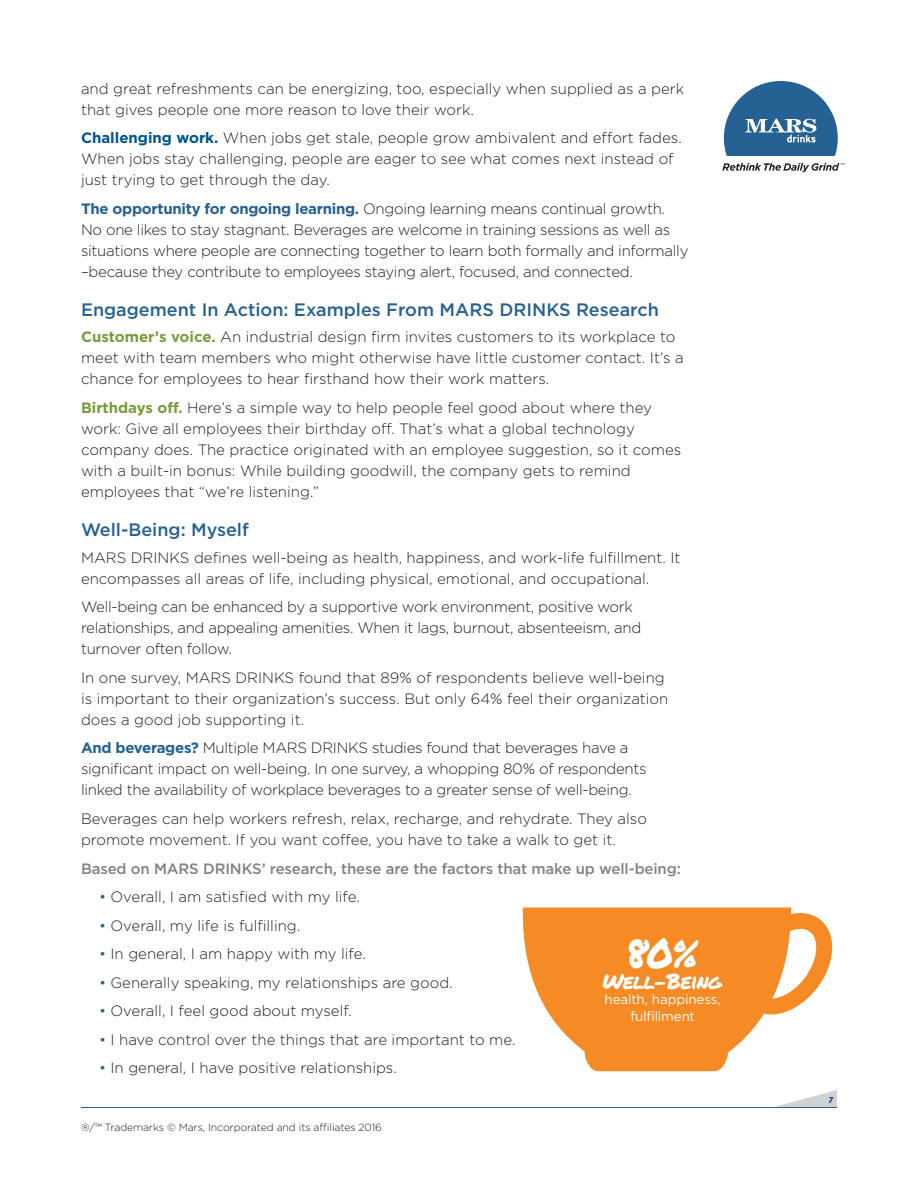
<style>
.page{position:relative;width:918px;height:1188px;background:#fff}
.page>*{position:absolute;margin:0;border:0;box-sizing:border-box;transform-origin:0 0}
.t1{font:39.45px "Permanent Marker";color:#fff}
.t2{font:21.15px "Permanent Marker";letter-spacing:-.03em;color:#fff}
.t3{font:500 18px "Gotham";color:#266194}
.t4{font:300 15px/21px "Gotham";color:#231f20}
.t5{font:300 15px/21px "Gotham";letter-spacing:-.02em;color:#231f20}
.t6{font:500 15px "Gotham";letter-spacing:-.01em;color:#808285}
.t7{font:13.35px/16.8px "Gotham";letter-spacing:-.01em;color:#fff;text-align:center}
.t8{font:300 10.5px "Gotham";letter-spacing:-.01em;color:#231f20}
.t9{font:700 9px "Gotham";color:#005594}
.s1{font-weight:700;color:#005594}
.s2{font-weight:700;color:#266194}
.s3{font-weight:700;color:#799c3d}
.s4{color:#266194}
</style>
<div class="page">
<hr style="left:81px;top:1107px;width:756px;height:1px;background:#266194">
<svg style="left:775px;top:1090px;width:62px;height:17px"></svg>
<svg style="left:523px;top:907px;width:310px;height:164px;fill:#f68a24"></svg>
<svg style="left:724px;top:81px;width:114px;height:75px"></svg>
<svg style="left:722px;top:163px;width:122px;height:9px"></svg>
<p class="t4" style="left:81px;top:78px;width:605px">and great refreshments can be energizing, too, especially when supplied as a perk that gives people one more reason to love their work.</p>
<p class="t4" style="left:81px;top:127px;width:602px"><span class="s1">Challenging work.</span> When jobs get stale, people grow ambivalent and effort fades.<br>When jobs stay challenging, people are eager to see what comes next instead of just trying to get through the day.</p>
<p class="t5" style="left:81px;top:198px;width:609px"><span class="s2">The opportunity for ongoing learning.</span> Ongoing learning means continual growth.<br>No one likes to stay stagnant. Beverages are welcome in training sessions as well as situations where people are connecting together to learn both formally and informally –because they contribute to employees staying alert, focused, and connected.</p>
<p class="t3" style="left:81px;top:299px;width:579px">Engagement In Action: Examples From MARS DRINKS Research</p>
<p class="t4" style="left:81px;top:326px;width:604px"><span class="s3">Customer’s voice.</span> An industrial design firm invites customers to its workplace to meet with team members who might otherwise have little customer contact. It’s a chance for employees to hear firsthand how their work matters.</p>
<p class="t4" style="left:81px;top:397px;width:602px"><span class="s3">Birthdays off.</span> Here’s a simple way to help people feel good about where they work: Give all employees their birthday off. That’s what a global technology company does. The practice originated with an employee suggestion, so it comes with a built-in bonus: While building goodwill, the company gets to remind employees that “we’re listening.”</p>
<p class="t3" style="left:81px;top:520px;width:169px">Well-Being: Myself</p>
<p class="t4" style="left:81px;top:547px;width:601px">MARS DRINKS defines well-being as health, happiness, and work-life fulfillment. It encompasses all areas of life, including physical, emotional, and occupational.</p>
<p class="t5" style="left:81px;top:596px;width:562px">Well-being can be enhanced by a supportive work environment, positive work relationships, and appealing amenities. When it lags, burnout, absenteeism, and turnover often follow.</p>
<p class="t4" style="left:81px;top:667px;width:589px">In one survey, MARS DRINKS found that 89% of respondents believe well-being is important to their organization’s success. But only 64% feel their organization does a good job supporting it.</p>
<p class="t5" style="left:81px;top:737px;width:567px"><span class="s2">And beverages?</span> Multiple MARS DRINKS studies found that beverages have a significant impact on well-being. In one survey, a whopping 80% of respondents linked the availability of workplace beverages to a greater sense of well-being.</p>
<p class="t4" style="left:81px;top:808px;width:567px">Beverages can help workers refresh, relax, recharge, and rehydrate. They also promote movement. If you want coffee, you have to take a walk to get it.</p>
<p class="t6" style="left:81px;top:860px;width:601px">Based on MARS DRINKS’ research, these are the factors that make up well-being:</p>
<p class="t4" style="left:99px;top:886px;width:262px"><span class="s4">•</span> Overall, I am satisfied with my life.</p>
<p class="t4" style="left:99px;top:915px;width:203px"><span class="s4">•</span> Overall, my life is fulfilling.</p>
<p class="t4" style="left:99px;top:943px;width:268px"><span class="s4">•</span> In general, I am happy with my life.</p>
<p class="t4" style="left:99px;top:972px;width:355px"><span class="s4">•</span> Generally speaking, my relationships are good.</p>
<p class="t4" style="left:99px;top:1000px;width:254px"><span class="s4">•</span> Overall, I feel good about myself.</p>
<p class="t4" style="left:99px;top:1029px;width:418px"><span class="s4">•</span> I have control over the things that are important to me.</p>
<p class="t4" style="left:99px;top:1057px;width:299px"><span class="s4">•</span> In general, I have positive relationships.</p>
<h1 class="t1" style="left:626px;top:924px;width:73px">80%</h1>
<h2 class="t2" style="left:602px;top:965px;width:121px">Well-Being</h2>
<p class="t7" style="left:605px;top:991px;width:118px">health, happiness, fulfillment</p>
<p class="t8" style="left:81px;top:1121px;width:303px">®/™ Trademarks © Mars, Incorporated and its affiliates 2016</p>
<p class="t9" style="left:829px;top:1095px;width:7px">7</p>
</div>
